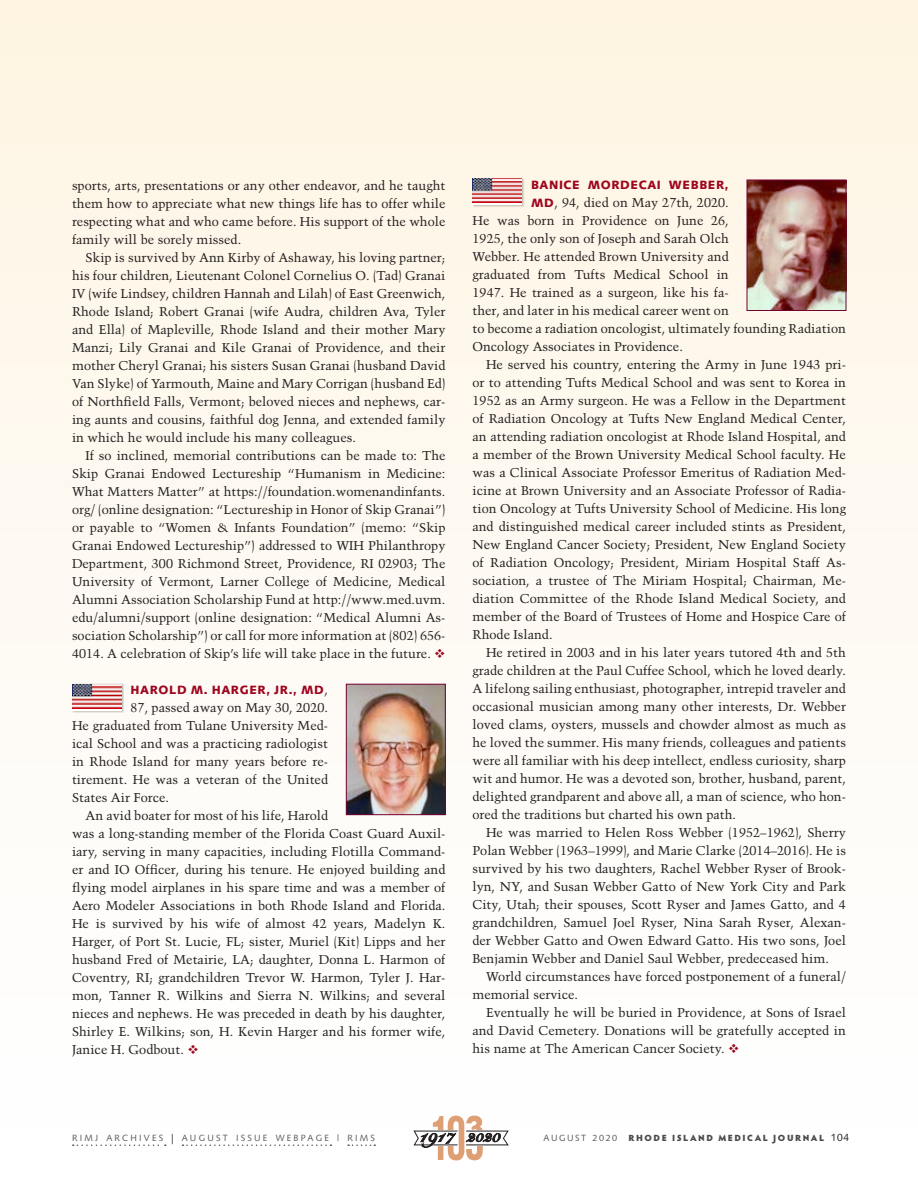
<style>
.page{position:relative;width:918px;height:1188px;background:#fff}
.page>*{position:absolute;margin:0;border:0;box-sizing:border-box;transform-origin:0 0}
.People_text__8_5_12{font:12.75px/18px "Trump Mediaeval";color:#231f20;text-align:justify}
.People_text_1st_line{font:12.75px/18px "Trump Mediaeval";color:#231f20;text-align:justify}
.People_text_1st_line-2{font:900 12px "Syntax";letter-spacing:.05em;color:#9d061f}
.t1{font:9px "Syntax";letter-spacing:.245em;color:#57585a}
.t2{font:900 9px "Hypatia Sans Pro";letter-spacing:.17em;color:#4b4c4d}
.t3{font:9px "Syntax";letter-spacing:.17em;color:#57585a}
.s1{color:#9d061f}
.s2{font-family:"Trump Mediaeval";font-weight:400;font-size:12.75px;color:#231f20}
.s3{font-family:"Syntax";font-weight:900;font-size:12px;color:#9d061f}
.s4{font-size:13.5px;color:#231f20}
.s5{font-family:"Syntax";font-weight:400;font-size:10.5px;color:#231f20}
</style>
<div class="page">
<div style="left:0;top:0;width:918px;height:1188px;background:linear-gradient(to bottom,#fef4e2,#feffff)"></div>
<svg style="left:413px;top:1116px;width:96px;height:44px"></svg>
<svg style="left:73px;top:1144px;width:93px;height:2px"></svg>
<svg style="left:183px;top:1144px;width:148px;height:2px"></svg>
<svg style="left:348px;top:1144px;width:27px;height:2px"></svg>
<img style="left:348px;top:686px;width:96px;height:127px">
<div style="left:346px;top:684px;width:100px;height:131px;border:1px solid #750130"></div>
<div style="left:72px;top:683px;width:52px;height:30px;background:#d1ceca"></div>
<div style="left:72px;top:684px;width:50px;height:27px;background:linear-gradient(to right,#d10012,#d10012)"></div>
<img style="left:72px;top:684px;width:49px;height:24px">
<div style="left:473px;top:178px;width:52px;height:29px;background:#231f20;opacity:.25"></div>
<div style="left:472px;top:178px;width:50px;height:28px;background:#fff"></div>
<img style="left:473px;top:178px;width:49px;height:25px">
<img style="left:749px;top:182px;width:95px;height:127px">
<div style="left:747px;top:180px;width:99px;height:131px;border:1px solid #750130"></div>
<p class="People_text__8_5_12" style="left:72px;top:176px;width:375px">sports, arts, presentations or any other endeavor, and he taught them how to appreciate what new things life has to offer while respecting what and who came before. His support of the whole family will be sorely missed.</p>
<p class="People_text__8_5_12" style="left:72px;top:248px;width:375px;text-indent:14px">Skip is survived by Ann Kirby of Ashaway, his loving partner; his four children, Lieutenant Colonel Cornelius O. (Tad) Granai IV (wife Lindsey, children Hannah and Lilah) of East Greenwich, Rhode Island; Robert Granai (wife Audra, children Ava, Tyler and Ella) of Mapleville, Rhode Island and their mother Mary Manzi; Lily Granai and Kile Granai of Providence, and their mother Cheryl Granai; his sisters Susan Granai (husband David Van Slyke) of Yarmouth, Maine and Mary Corrigan (husband Ed) of Northfield Falls, Vermont; beloved nieces and nephews, car&shy;ing aunts and cousins, faithful dog Jenna, and extended family in which he would include his many colleagues.</p>
<p class="People_text__8_5_12" style="left:72px;top:446px;width:375px;text-indent:14px">If so inclined, memorial contributions can be made to: The Skip Granai Endowed Lectureship “Humanism in Medicine:<br>What Matters Matter” at https://foundation.womenandinfants. org/ (online designation: “Lectureship in Honor of Skip Granai”) or payable to “Women &amp; Infants Foundation” (memo: “Skip Granai Endowed Lectureship”) addressed to WIH Philanthropy Department, 300 Richmond Street, Providence, RI 02903; The University of Vermont, Larner College of Medicine, Medical Alumni Association Scholarship Fund at http://www.med.uvm. edu/alumni/support (online designation: “Medical Alumni As&shy;sociation Scholarship”) or call for more information at (802) 656- 4014. A celebration of Skip’s life will take place in the future. <span class="s1">❖</span></p>
<p class="People_text_1st_line-2" style="left:131px;top:683px;width:199px">HAROLD M. HARGER, JR., MD<span class="s2">,</span></p>
<p class="People_text_1st_line" style="left:131px;top:698px;width:199px">87, passed away on May 30, 2020.</p>
<p class="People_text_1st_line" style="left:72px;top:716px;width:258px">He graduated from Tulane University Med&shy;ical School and was a practicing radiologist in Rhode Island for many years before re&shy;tirement. He was a veteran of the United States Air Force.</p>
<p class="People_text__8_5_12" style="left:72px;top:806px;width:375px;text-align:left;text-indent:14px">An avid boater for most of his life, Harold<br>was a long-standing member of the Florida Coast Guard Auxil&shy;iary, serving in many capacities, including Flotilla Command&shy;er and IO Officer, during his tenure. He enjoyed building and flying model airplanes in his spare time and was a member of Aero Modeler Associations in both Rhode Island and Florida.<br>He is survived by his wife of almost 42 years, Madelyn K.<br>Harger, of Port St. Lucie, FL; sister, Muriel (Kit) Lipps and her husband Fred of Metairie, LA; daughter, Donna L. Harmon of Coventry, RI; grandchildren Trevor W. Harmon, Tyler J. Har&shy;mon, Tanner R. Wilkins and Sierra N. Wilkins; and several nieces and nephews. He was preceded in death by his daughter, Shirley E. Wilkins; son, H. Kevin Harger and his former wife, Janice H. Godbout. <span class="s1">❖</span></p>
<p class="People_text_1st_line-2" style="left:531px;top:178px;width:199px">BANICE MORDECAI WEBBER,</p>
<p class="People_text_1st_line" style="left:472px;top:193px;width:375px;text-align:left;text-indent:59px"><span class="s3">MD</span>, 94, died on May 27th, 2020.<br>He was born in Providence on June 26,<br>1925, the only son of Joseph and Sarah Olch<br>Webber. He attended Brown University and<br>graduated from Tufts Medical School in<br>1947. He trained as a surgeon, like his fa-<br>ther, and later in his medical career went on<br>to become a radiation oncologist, ultimately founding Radiation Oncology Associates in Providence.</p>
<p class="People_text__8_5_12" style="left:472px;top:355px;width:375px;text-indent:14px">He served his country, entering the Army in June 1943 pri&shy;or to attending Tufts Medical School and was sent to Korea in 1952 as an Army surgeon. He was a Fellow in the Department of Radiation Oncology at Tufts New England Medical Center, an attending radiation oncologist at Rhode Island Hospital, and a member of the Brown University Medical School faculty. He was a Clinical Associate Professor Emeritus of Radiation Med&shy;icine at Brown University and an Associate Professor of Radia&shy;tion Oncology at Tufts University School of Medicine. His long and distinguished medical career included stints as President, New England Cancer Society; President, New England Society of Radiation Oncology; President, Miriam Hospital Staff As&shy;sociation, a trustee of The Miriam Hospital; Chairman, Me&shy;diation Committee of the Rhode Island Medical Society, and member of the Board of Trustees of Home and Hospice Care of Rhode Island.</p>
<p class="People_text__8_5_12" style="left:472px;top:643px;width:375px;text-indent:14px">He retired in 2003 and in his later years tutored 4th and 5th grade children at the Paul Cuffee School, which he loved dearly.<br>A lifelong sailing enthusiast, photographer, intrepid traveler and occasional musician among many other interests, Dr. Webber loved clams, oysters, mussels and chowder almost as much as he loved the summer. His many friends, colleagues and patients were all familiar with his deep intellect, endless curiosity, sharp wit and humor. He was a devoted son, brother, husband, parent, delighted grandparent and above all, a man of science, who hon&shy;ored the traditions but charted his own path.</p>
<p class="People_text__8_5_12" style="left:472px;top:823px;width:375px;text-indent:14px">He was married to Helen Ross Webber (1952–1962), Sherry Polan Webber (1963–1999), and Marie Clarke (2014–2016). He is survived by his two daughters, Rachel Webber Ryser of Brook&shy;lyn, NY, and Susan Webber Gatto of New York City and Park City, Utah; their spouses, Scott Ryser and James Gatto, and 4 grandchildren, Samuel Joel Ryser, Nina Sarah Ryser, Alexan&shy;der Webber Gatto and Owen Edward Gatto. His two sons, Joel Benjamin Webber and Daniel Saul Webber, predeceased him.</p>
<p class="People_text__8_5_12" style="left:472px;top:967px;width:375px;text-indent:14px">World circumstances have forced postponement of a funeral/ memorial service.</p>
<p class="People_text__8_5_12" style="left:472px;top:1003px;width:375px;text-indent:14px">Eventually he will be buried in Providence, at Sons of Israel and David Cemetery. Donations will be gratefully accepted in his name at The American Cancer Society. <span class="s1">❖</span></p>
<p class="t1" style="left:72px;top:1132px;width:305px">RIMJ ARCHIVES <span class="s4">|</span> AUGUST ISSUE WEBPAGE | RIMS</p>
<p class="t3" style="left:544px;top:1132px;width:75px">AUGUST 2020</p>
<p class="t2" style="left:629px;top:1131px;width:222px">RHODE ISLAND MEDICAL JOURNAL <span class="s5">104</span></p>
</div>
